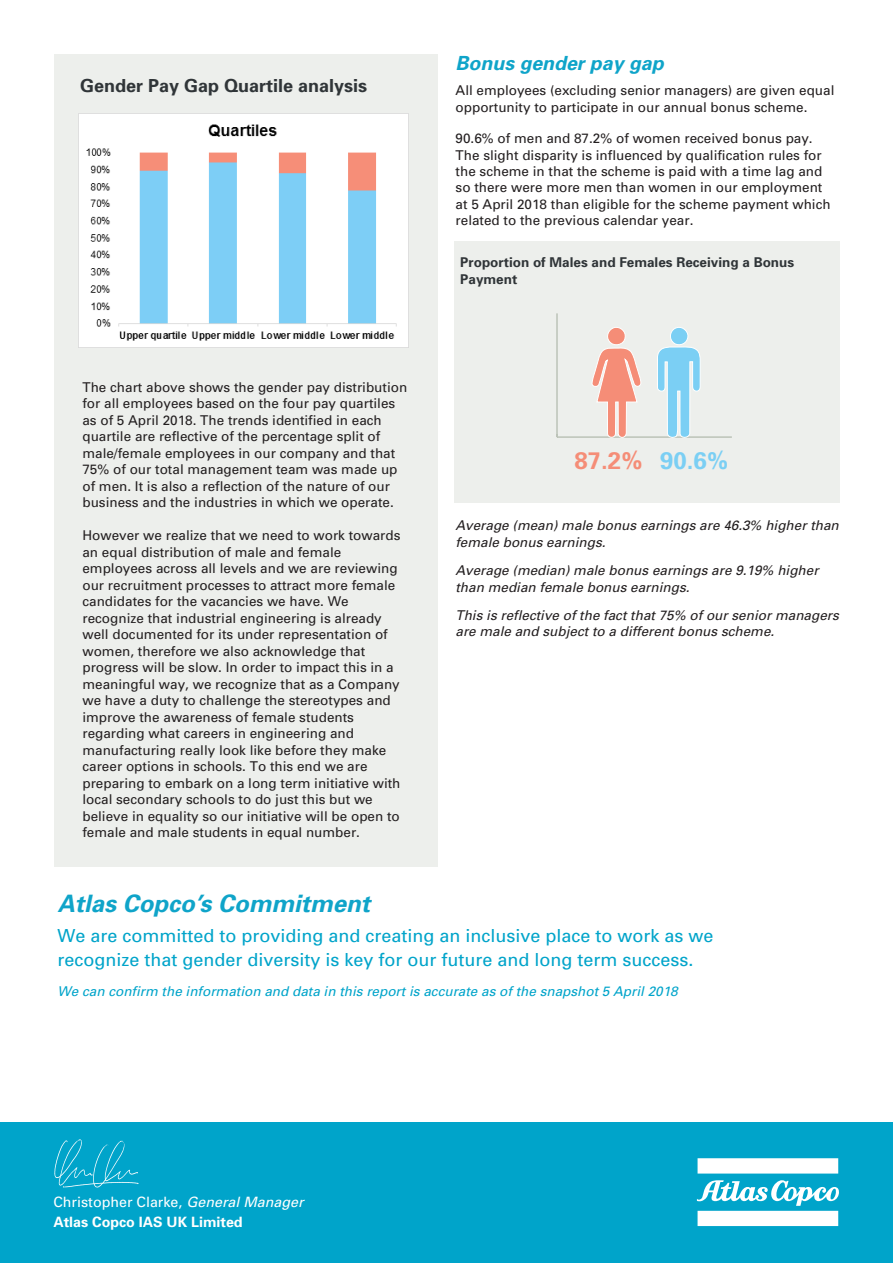
<style>
.page{position:relative;width:893px;height:1263px;background:#fff}
.page>*{position:absolute;margin:0;border:0;box-sizing:border-box;transform-origin:0 0}
.Running_Text{font:italic 700 24px "Univers";color:#0fa4c9}
.Running_Text-2{font:700 24px "Univers";color:#f58d77}
.Running_Text-3{font:italic 700 19.5px "Univers";color:#0fa4c9}
.Running_Text-4{font:18px/24px "Univers";color:#00a4ca}
.Running_Text-5{font:700 18px "Univers";color:#303538}
.Body{font:700 14.25px/19.8px "Univers";color:#fff}
.Running_Text-6{font:13.5px/16.5px "Univers";color:#231f20}
.Running_Text-7{font:italic 13.5px/16.5px "Univers";color:#231f20}
.Running_Text-8{font:italic 13.5px "Univers";color:#00a4ca}
.Running_Text-9{font:700 13.5px/16.5px "Univers";color:#303538}
.s1{color:#7bcff4}
.s2{font-weight:400}
.s3{font-weight:400;font-style:italic}
</style>
<div class="page">
<div style="left:454px;top:241px;width:385px;height:262px;background:#edefec"></div>
<div style="left:54px;top:54px;width:383px;height:812px;background:#edefec"></div>
<div style="left:0;top:1122px;width:893px;height:141px;background:#00a4ca"></div>
<div style="left:698px;top:1158px;width:140px;height:15px;background:#fff"></div>
<svg style="left:697px;top:1180px;width:142px;height:46px"></svg>
<hr style="left:557px;top:436px;width:175px;height:2px;background:#bcc3b8">
<hr style="left:556px;top:313px;width:2px;height:124px;background:#bcc3b8">
<svg style="left:657px;top:327px;width:44px;height:111px"></svg>
<svg style="left:591px;top:327px;width:51px;height:111px"></svg>
<img style="left:78px;top:113px;width:330px;height:235px">
<img style="left:55px;top:1139px;width:83px;height:48px">
<p class="Running_Text-5" style="left:80px;top:74px;width:289px">Gender Pay Gap Quartile analysis</p>
<p class="Running_Text-6" style="left:82px;top:379px;width:326px">The chart above shows the gender pay distribution for all employees based on the four pay quartiles as of 5 April 2018. The trends identified in each quartile are reflective of the percentage split of male/female employees in our company and that 75% of our total management team was made up of men. It is also a reflection of the nature of our business and the industries in which we operate.</p>
<p class="Running_Text-6" style="left:82px;top:527px;width:320px">However we realize that we need to work towards an equal distribution of male and female employees across all levels and we are reviewing our recruitment processes to attract more female candidates for the vacancies we have. We recognize that industrial engineering is already well documented for its under representation of women, therefore we also acknowledge that progress will be slow. In order to impact this in a meaningful way, we recognize that as a Company we have a duty to challenge the stereotypes and improve the awareness of female students regarding what careers in engineering and manufacturing really look like before they make career options in schools. To this end we are preparing to embark on a long term initiative with local secondary schools to do just this but we believe in equality so our initiative will be open to female and male students in equal number.</p>
<p class="Running_Text-3" style="left:456px;top:50px;width:210px">Bonus gender pay gap</p>
<p class="Running_Text-6" style="left:456px;top:82px;width:380px">All employees (excluding senior managers) are given equal opportunity to participate in our annual bonus scheme.</p>
<p class="Running_Text-6" style="left:456px;top:130px;width:377px">90.6% of men and 87.2% of women received bonus pay.<br>The slight disparity is influenced by qualification rules for the scheme in that the scheme is paid with a time lag and so there were more men than women in our employment at 5 April 2018 than eligible for the scheme payment which related to the previous calendar year.</p>
<p class="Running_Text-9" style="left:460px;top:254px;width:335px">Proportion of Males and Females Receiving a Bonus<br>Payment</p>
<p class="Running_Text-2" style="left:574px;top:445px;width:155px">87.2% <span class="s1">90.6%</span></p>
<p class="Running_Text-7" style="left:455px;top:517px;width:385px">Average (mean) male bonus earnings are 46.3% higher than female bonus earnings.</p>
<p class="Running_Text-7" style="left:455px;top:562px;width:365px">Average (median) male bonus earnings are 9.19% higher than median female bonus earnings.</p>
<p class="Running_Text-7" style="left:455px;top:607px;width:385px">This is reflective of the fact that 75% of our senior managers are male and subject to a different bonus scheme.</p>
<p class="Running_Text" style="left:57px;top:888px;width:314px">Atlas Copco’s Commitment</p>
<p class="Running_Text-4" style="left:57px;top:923px;width:658px">We are committed to providing and creating an inclusive place to work as we recognize that gender diversity is key for our future and long term success.</p>
<p class="Running_Text-8" style="left:57px;top:983px;width:622px">We can confirm the information and data in this report is accurate as of the snapshot 5 April 2018</p>
<p class="Body" style="left:53px;top:1191px;width:252px"><span class="s2">Christopher Clarke,</span> <span class="s3">General Manager<br></span>Atlas Copco IAS UK Limited</p>
</div>
